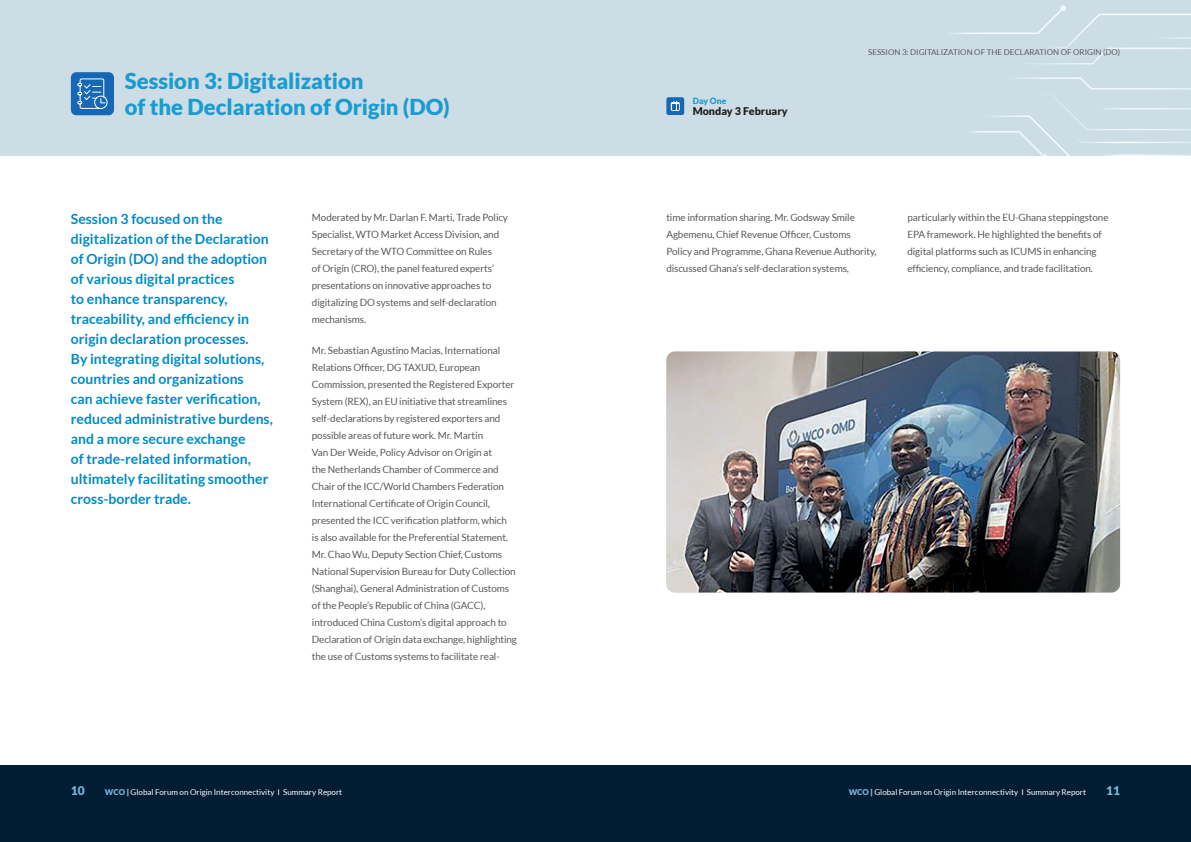
<style>
.page{position:relative;width:1191px;height:842px;background:#fff}
.page>*{position:absolute;margin:0;border:0;box-sizing:border-box;transform-origin:0 0}
.BT{font:900 22px/26.4px "Lato";color:#1b9cd1}
.BT-2{font:700 14px/20px "Lato";color:#008bc8}
.Page_number{font:900 12px "Lato";color:#78b7df}
.BT-3{font:900 10.7px "Lato";color:#231f20}
.t1{font:10px/17px "Lato";letter-spacing:-.01em;color:#57585a}
.BT-4{font:900 8.6px "Lato";color:#1b9cd1}
.t2{font:8px "Lato";color:#fff}
.t3{font:8px "Lato";color:#57585a}
.s1{font-weight:900;color:#78b7df}
.s2{font-weight:900;color:#add1eb}
</style>
<div class="page">
<div style="left:0;top:0;width:1191px;height:156px;background:#cddde6"></div>
<svg style="left:952px;top:5px;width:239px;height:151px"></svg>
<div style="left:0;top:765px;width:1191px;height:77px;background:#001d34"></div>
<div style="left:71px;top:72px;width:43px;height:43px;background:#1768b4;border-radius:5px"></div>
<svg style="left:77px;top:78px;width:30px;height:31px"></svg>
<div style="left:666px;top:97px;width:18px;height:18px;background:#1768b4;border-radius:2px"></div>
<svg style="left:671px;top:102px;width:9px;height:9px"></svg>
<svg style="left:672px;top:101px;width:6px;height:9px"></svg>
<img style="left:666px;top:351px;width:454px;height:241px">
<p class="BT" style="left:125px;top:67px;width:326px">Session 3: Digitalization<br>of the Declaration of Origin (DO)</p>
<p class="BT-2" style="left:71px;top:209px;width:203px">Session 3 focused on the digitalization of the Declaration of Origin (DO) and the adoption of various digital practices<br>to enhance transparency, traceability, and efficiency in origin declaration processes.<br>By integrating digital solutions, countries and organizations<br>can achieve faster verification, reduced administrative burdens, and a more secure exchange<br>of trade-related information, ultimately facilitating smoother cross-border trade.</p>
<p class="t1" style="left:312px;top:208px;width:198px">Moderated by Mr. Darlan F. Marti, Trade Policy Specialist, WTO Market Access Division, and Secretary of the WTO Committee on Rules<br>of Origin (CRO), the panel featured experts’ presentations on innovative approaches to digitalizing DO systems and self-declaration mechanisms.</p>
<p class="t1" style="left:312px;top:342px;width:206px">Mr. Sebastian Agustino Macias, International Relations Officer, DG TAXUD, European Commission, presented the Registered Exporter System (REX), an EU initiative that streamlines self-declarations by registered exporters and possible areas of future work. Mr. Martin<br>Van Der Weide, Policy Advisor on Origin at<br>the Netherlands Chamber of Commerce and Chair of the ICC/World Chambers Federation International Certificate of Origin Council, presented the ICC verification platform, which<br>is also available for the Preferential Statement.<br>Mr. Chao Wu, Deputy Section Chief, Customs National Supervision Bureau for Duty Collection (Shanghai), General Administration of Customs of the People’s Republic of China (GACC), introduced China Custom’s digital approach to Declaration of Origin data exchange, highlighting the use of Customs systems to facilitate real-</p>
<p class="BT-4" style="left:692px;top:96px;width:35px">Day One</p>
<p class="BT-3" style="left:692px;top:105px;width:96px">Monday 3 February</p>
<p class="t3" style="left:868px;top:47px;width:253px">SESSION 3: DIGITALIZATION OF THE DECLARATION OF ORIGIN (DO)</p>
<p class="t1" style="left:666px;top:208px;width:212px">time information sharing. Mr. Godsway Smile Agbemenu, Chief Revenue Officer, Customs Policy and Programme, Ghana Revenue Authority, discussed Ghana’s self-declaration systems,</p>
<p class="t1" style="left:907px;top:208px;width:203px">particularly within the EU-Ghana steppingstone EPA framework. He highlighted the benefits of digital platforms such as ICUMS in enhancing efficiency, compliance, and trade facilitation.</p>
<p class="Page_number" style="left:71px;top:783px;width:15px">10</p>
<p class="t2" style="left:105px;top:788px;width:239px"><span class="s1">WCO</span> <span class="s2">|</span> Global Forum on Origin Interconnectivity I Summary Report</p>
<p class="t2" style="left:848px;top:788px;width:239px"><span class="s1">WCO</span> <span class="s2">|</span> Global Forum on Origin Interconnectivity I Summary Report</p>
<p class="Page_number" style="left:1106px;top:783px;width:15px">11</p>
</div>
